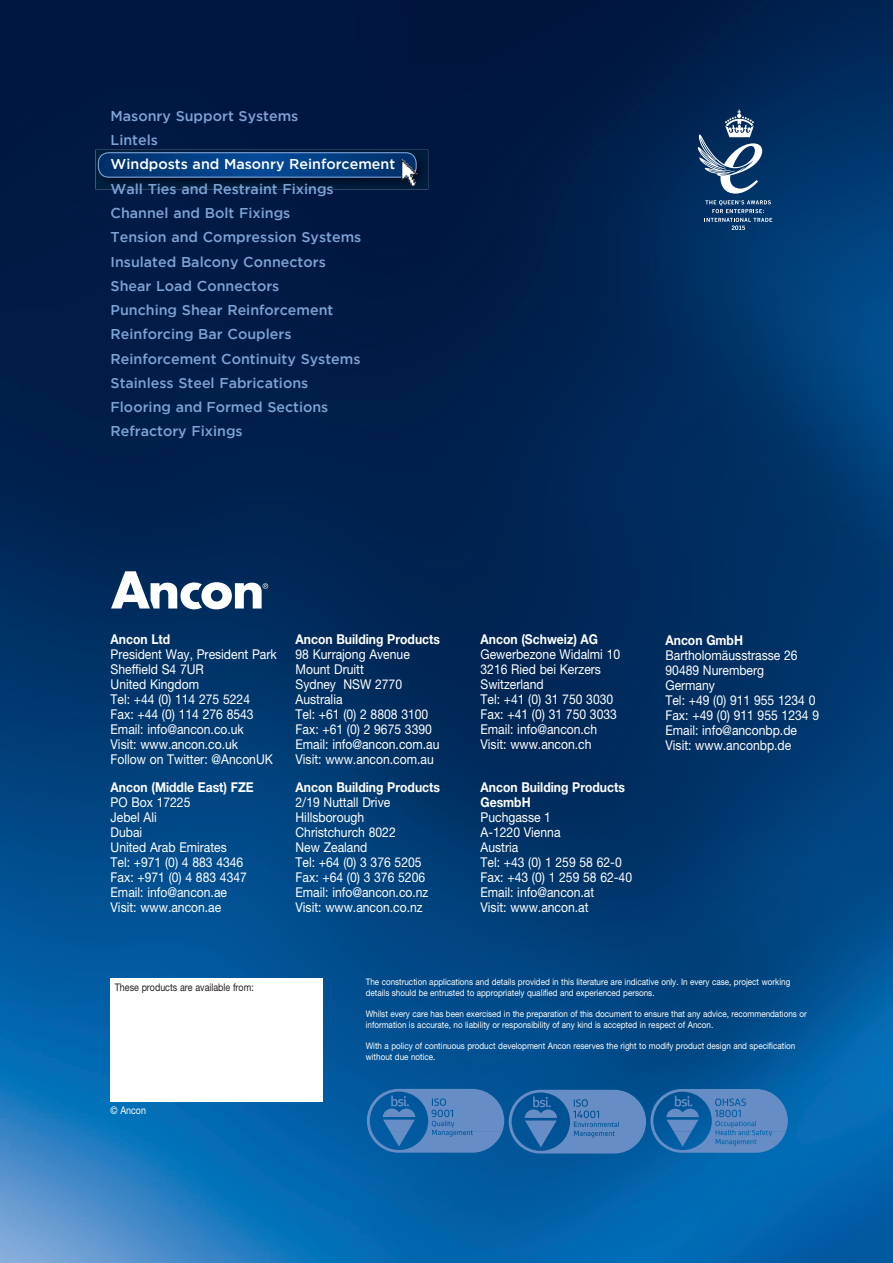
<style>
.page{position:relative;width:893px;height:1263px;background:#fff}
.page>*{position:absolute;margin:0;border:0;box-sizing:border-box;transform-origin:0 0}
.t1{font:500 14.25px/24.3px "Gotham";color:#7da2d4}
.t2{font:500 14.25px "Gotham";color:#fff}
.t3{font:13.5px/15px "Helvetica Neue";color:#fff;scale:.9 1}
.t4{font:700 13.5px/15px "Helvetica Neue";color:#fff;scale:.9 1}
.t5{font:10.5px "Helvetica Neue";color:#231f20;scale:.85 1}
.t6{font:10.5px "Helvetica Neue";color:#fff;scale:.85 1}
.t7{font:9px/10.6px "Helvetica Neue";color:#fff;scale:.9 1}
</style>
<div class="page">
<img style="left:0;top:0;width:893px;height:1263px">
<svg style="left:367px;top:1089px;width:421px;height:64px;background:#4079b5"></svg>
<div style="left:111px;top:978px;width:212px;height:123px;background:#fff"></div>
<img style="left:95px;top:150px;width:333px;height:39px">
<svg style="left:98px;top:153px;width:318px;height:24px;background:#023d81"></svg>
<div style="left:98px;top:152px;width:319px;height:26px;border:1px solid #7da2d4;border-radius:11px"></div>
<img style="left:401px;top:159px;width:16px;height:27px">
<svg style="left:698px;top:110px;width:64px;height:84px;background:#3e5f84"></svg>
<svg style="left:704px;top:200px;width:68px;height:30px;background:#2a5682"></svg>
<svg style="left:111px;top:571px;width:157px;height:38px"></svg>
<p class="t1" style="left:111px;top:103px;width:189px">Masonry Support Systems<br>Lintels</p>
<p class="t2" style="left:111px;top:156px;width:286px">Windposts and Masonry Reinforcement</p>
<p class="t1" style="left:111px;top:176px;width:252px">Wall Ties and Restraint Fixings<br>Channel and Bolt Fixings<br>Tension and Compression Systems<br>Insulated Balcony Connectors<br>Shear Load Connectors<br>Punching Shear Reinforcement<br>Reinforcing Bar Couplers<br>Reinforcement Continuity Systems<br>Stainless Steel Fabrications<br>Flooring and Formed Sections<br>Refractory Fixings</p>
<p class="t4" style="left:111px;top:631px;width:68px">Ancon Ltd</p>
<p class="t3" style="left:111px;top:647px;width:186px">President Way, President Park<br>Sheffield S4 7UR<br>United Kingdom<br>Tel: +44 (0) 114 275 5224<br>Fax: +44 (0) 114 276 8543<br>Email: info@ancon.co.uk<br>Visit: www.ancon.co.uk<br>Follow on Twitter: @AnconUK</p>
<p class="t4" style="left:111px;top:779px;width:161px">Ancon (Middle East) FZE</p>
<p class="t3" style="left:111px;top:794px;width:153px">PO Box 17225<br>Jebel Ali<br>Dubai<br>United Arab Emirates<br>Tel: +971 (0) 4 883 4346<br>Fax: +971 (0) 4 883 4347<br>Email: info@ancon.ae<br>Visit: www.ancon.ae</p>
<p class="t4" style="left:296px;top:632px;width:162px">Ancon Building Products</p>
<p class="t3" style="left:296px;top:647px;width:161px">98 Kurrajong Avenue<br>Mount Druitt<br>Sydney NSW 2770<br>Australia<br>Tel: +61 (0) 2 8808 3100<br>Fax: +61 (0) 2 9675 3390<br>Email: info@ancon.com.au<br>Visit: www.ancon.com.au</p>
<p class="t4" style="left:296px;top:779px;width:162px">Ancon Building Products</p>
<p class="t3" style="left:296px;top:794px;width:149px">2/19 Nuttall Drive<br>Hillsborough<br>Christchurch 8022<br>New Zealand<br>Tel: +64 (0) 3 376 5205<br>Fax: +64 (0) 3 376 5206<br>Email: info@ancon.co.nz<br>Visit: www.ancon.co.nz</p>
<p class="t4" style="left:480px;top:632px;width:132px">Ancon (Schweiz) AG</p>
<p class="t3" style="left:480px;top:647px;width:157px">Gewerbezone Widalmi 10<br>3216 Ried bei Kerzers<br>Switzerland<br>Tel: +41 (0) 31 750 3030<br>Fax: +41 (0) 31 750 3033<br>Email: info@ancon.ch<br>Visit: www.ancon.ch</p>
<p class="t4" style="left:480px;top:779px;width:162px">Ancon Building Products<br>GesmbH</p>
<p class="t3" style="left:480px;top:809px;width:170px">Puchgasse 1<br>A-1220 Vienna<br>Austria<br>Tel: +43 (0) 1 259 58 62-0<br>Fax: +43 (0) 1 259 58 62-40<br>Email: info@ancon.at<br>Visit: www.ancon.at</p>
<p class="t4" style="left:665px;top:632px;width:88px">Ancon GmbH</p>
<p class="t3" style="left:665px;top:647px;width:172px">Bartholomäusstrasse 26<br>90489 Nuremberg<br>Germany<br>Tel: +49 (0) 911 955 1234 0<br>Fax: +49 (0) 911 955 1234 9<br>Email: info@anconbp.de<br>Visit: www.anconbp.de</p>
<p class="t5" style="left:115px;top:981px;width:165px">These products are available from:</p>
<p class="t6" style="left:111px;top:1104px;width:43px">© Ancon</p>
<p class="t7" style="left:366px;top:976px;width:473px">The construction applications and details provided in this literature are indicative only. In every case, project working details should be entrusted to appropriately qualified and experienced persons.</p>
<p class="t7" style="left:366px;top:1008px;width:491px">Whilst every care has been exercised in the preparation of this document to ensure that any advice, recommendations or information is accurate, no liability or responsibility of any kind is accepted in respect of Ancon.</p>
<p class="t7" style="left:366px;top:1040px;width:479px">With a policy of continuous product development Ancon reserves the right to modify product design and specification without due notice.</p>
</div>
